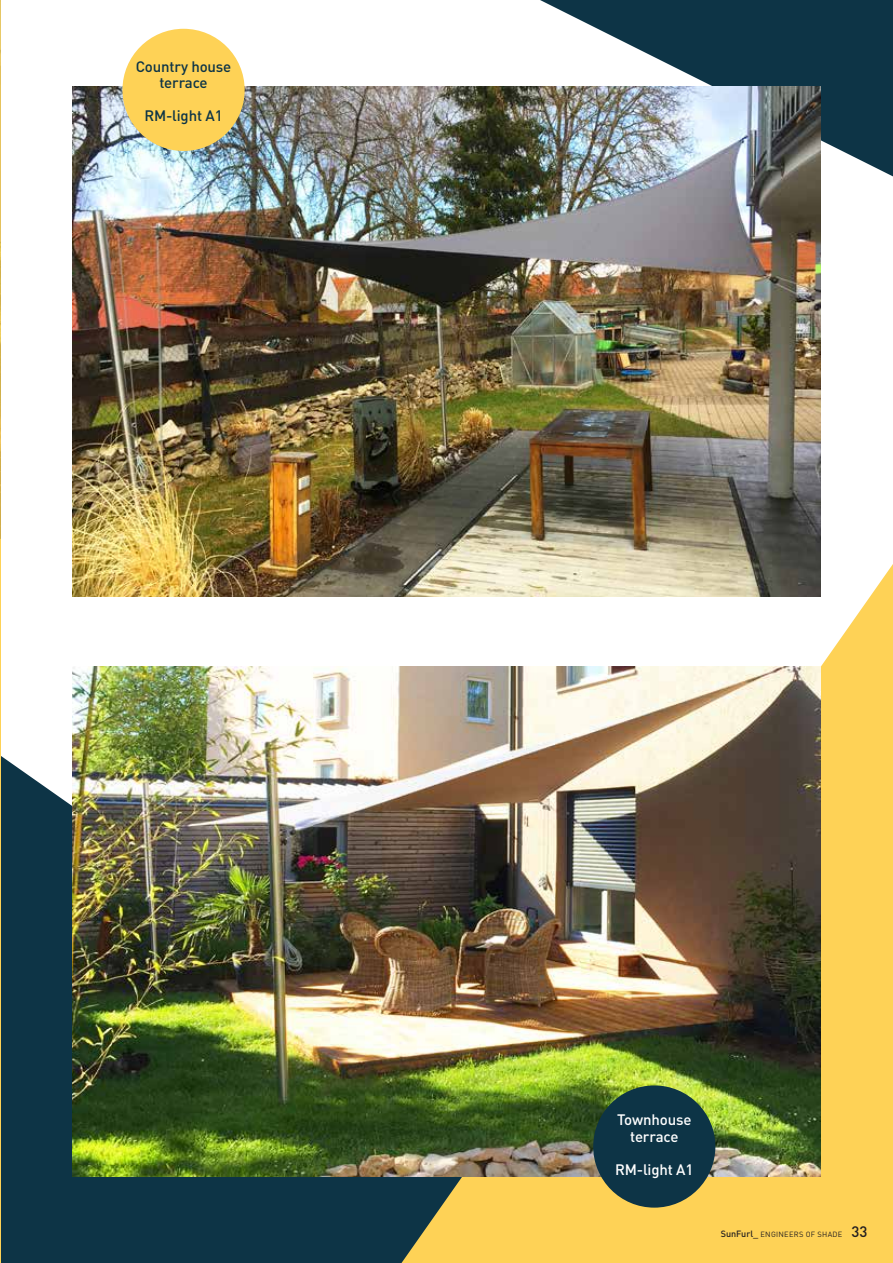
<style>
.page{position:relative;width:893px;height:1263px;background:#fff}
.page>*{position:absolute;margin:0;border:0;box-sizing:border-box;transform-origin:0 0}
.t1{font:500 15px/16.5px "DIN Pro";letter-spacing:-.01em;color:#0d3446;text-align:center}
.t2{font:500 15px/16.5px "DIN Pro";letter-spacing:-.01em;color:#fff;text-align:center}
.t3{font:7.5px "DIN Pro";letter-spacing:.035em;color:#231f20}
.s1{font-weight:500;font-size:9px}
.s2{font-weight:500;font-size:15px}
</style>
<div class="page">
<div style="left:1px;top:755px;width:400px;height:508px;background:#0d3446"></div>
<svg style="left:540px;top:0;width:353px;height:176px;fill:#0d3446"></svg>
<svg style="left:401px;top:564px;width:492px;height:699px;fill:#fed256"></svg>
<hr style="left:0;top:0;width:1px;height:1263px;background:#fed256">
<img style="left:73px;top:87px;width:747px;height:510px">
<img style="left:73px;top:666px;width:747px;height:510px">
<img style="left:0;top:0;width:1px;height:539px">
<div style="left:593px;top:1085px;width:122px;height:122px;background:#0d3446;border-radius:50%"></div>
<div style="left:122px;top:29px;width:123px;height:122px;background:#fed256;border-radius:50%"></div>
<p class="t1" style="left:136px;top:58px;width:97px">Country house terrace</p>
<p class="t1" style="left:144px;top:107px;width:80px">RM-light A1</p>
<p class="t2" style="left:617px;top:1111px;width:76px">Townhouse terrace</p>
<p class="t2" style="left:615px;top:1160px;width:80px">RM-light A1</p>
<p class="t3" style="left:721px;top:1230px;width:148px"><span class="s1">SunFurl_</span> ENGINEERS OF SHADE <span class="s2">33</span></p>
</div>
